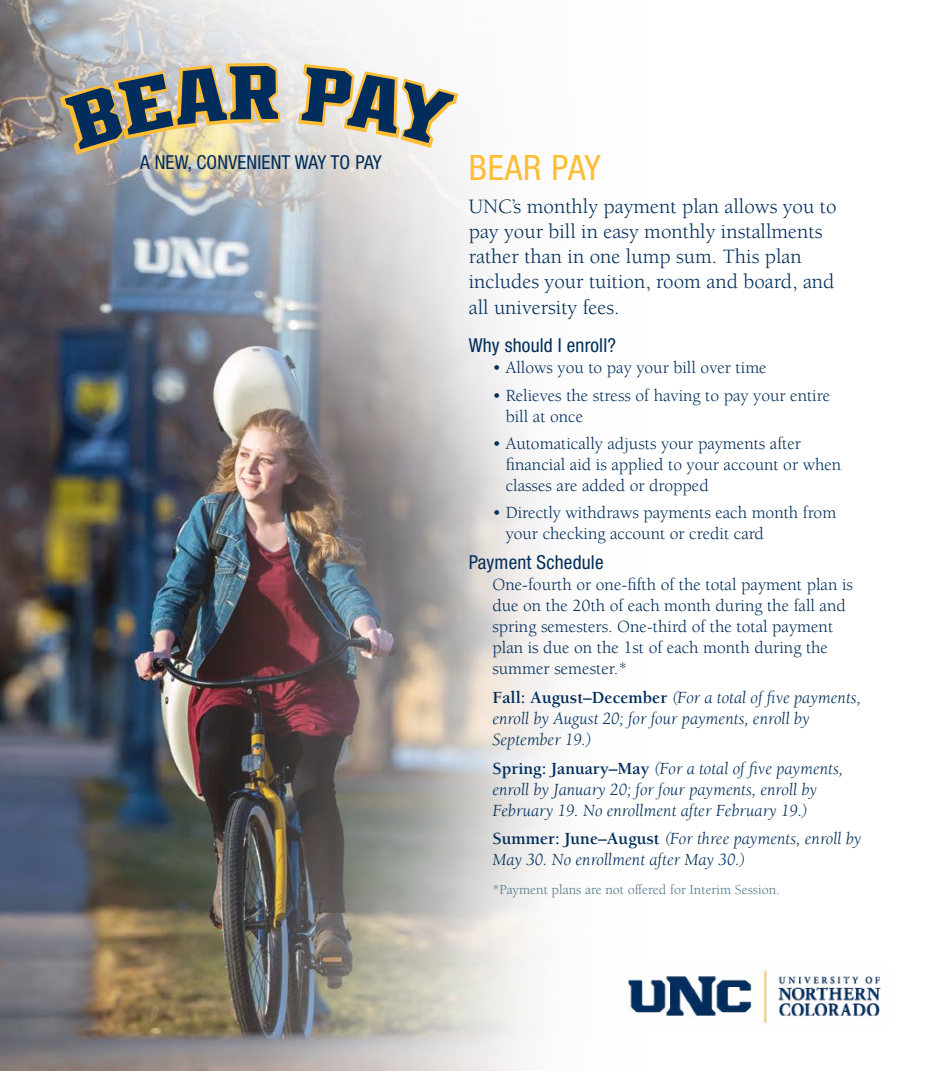
<style>
.page{position:relative;width:927px;height:1071px;background:#fff}
.page>*{position:absolute;margin:0;border:0;box-sizing:border-box;transform-origin:0 0}
.t1{font:condensed 35px "Helvetica Neue LT Std";letter-spacing:.025em;color:#febd36}
.t2{font:21px/25.2px "Berkeley";color:#002d5b}
.t3{font:condensed 19.25px "Helvetica Neue LT Std";letter-spacing:.01em;color:#002d5b}
.t4{font:17.5px/21px "Berkeley";color:#002d5b}
.t5{font:italic 17.5px/21px "Berkeley";color:#002d5b}
.t6{font:14px "Berkeley";color:#4f748b}
.s1{font-weight:700;font-style:normal}
</style>
<div class="page">
<img style="left:0;top:0;width:554px;height:1071px">
<img style="left:56px;top:0;width:405px;height:915px">
<svg style="left:63px;top:66px;width:392px;height:85px;background:#939892"></svg>
<img style="left:627px;top:970px;width:255px;height:53px">
<p class="t3" style="left:140px;top:151px;width:243px">A NEW, CONVENIENT WAY TO PAY</p>
<h1 class="t1" style="left:468px;top:147px;width:133px">BEAR PAY</h1>
<p class="t2" style="left:468px;top:194px;width:369px">UNC’s monthly payment plan allows you to pay your bill in easy monthly installments rather than in one lump sum. This plan includes your tuition, room and board, and all university fees.</p>
<p class="t3" style="left:468px;top:335px;width:149px">Why should I enroll?</p>
<p class="t4" style="left:492px;top:358px;width:276px">• Allows you to pay your bill over time</p>
<p class="t4" style="left:505px;top:385px;width:326px;text-indent:-13px">• Relieves the stress of having to pay your entire bill at once</p>
<p class="t4" style="left:505px;top:433px;width:337px;text-indent:-13px">• Automatically adjusts your payments after financial aid is applied to your account or when classes are added or dropped</p>
<p class="t4" style="left:505px;top:503px;width:332px;text-indent:-13px">• Directly withdraws payments each month from your checking account or credit card</p>
<p class="t3" style="left:468px;top:551px;width:136px">Payment Schedule</p>
<p class="t4" style="left:492px;top:574px;width:362px">One-fourth or one-fifth of the total payment plan is due on the 20th of each month during the fall and spring semesters. One-third of the total payment plan is due on the 1st of each month during the summer semester.*</p>
<p class="t5" style="left:492px;top:687px;width:370px"><span class="s1">Fall: August–December</span> (For a total of five payments, enroll by August 20; for four payments, enroll by<br>September 19.)</p>
<p class="t5" style="left:492px;top:758px;width:352px"><span class="s1">Spring: January–May</span> (For a total of five payments, enroll by January 20; for four payments, enroll by<br>February 19. No enrollment after February 19.)</p>
<p class="t5" style="left:492px;top:829px;width:370px"><span class="s1">Summer: June–August</span> (For three payments, enroll by<br>May 30. No enrollment after May 30.)</p>
<p class="t6" style="left:492px;top:883px;width:289px">*Payment plans are not offered for Interim Session.</p>
</div>
